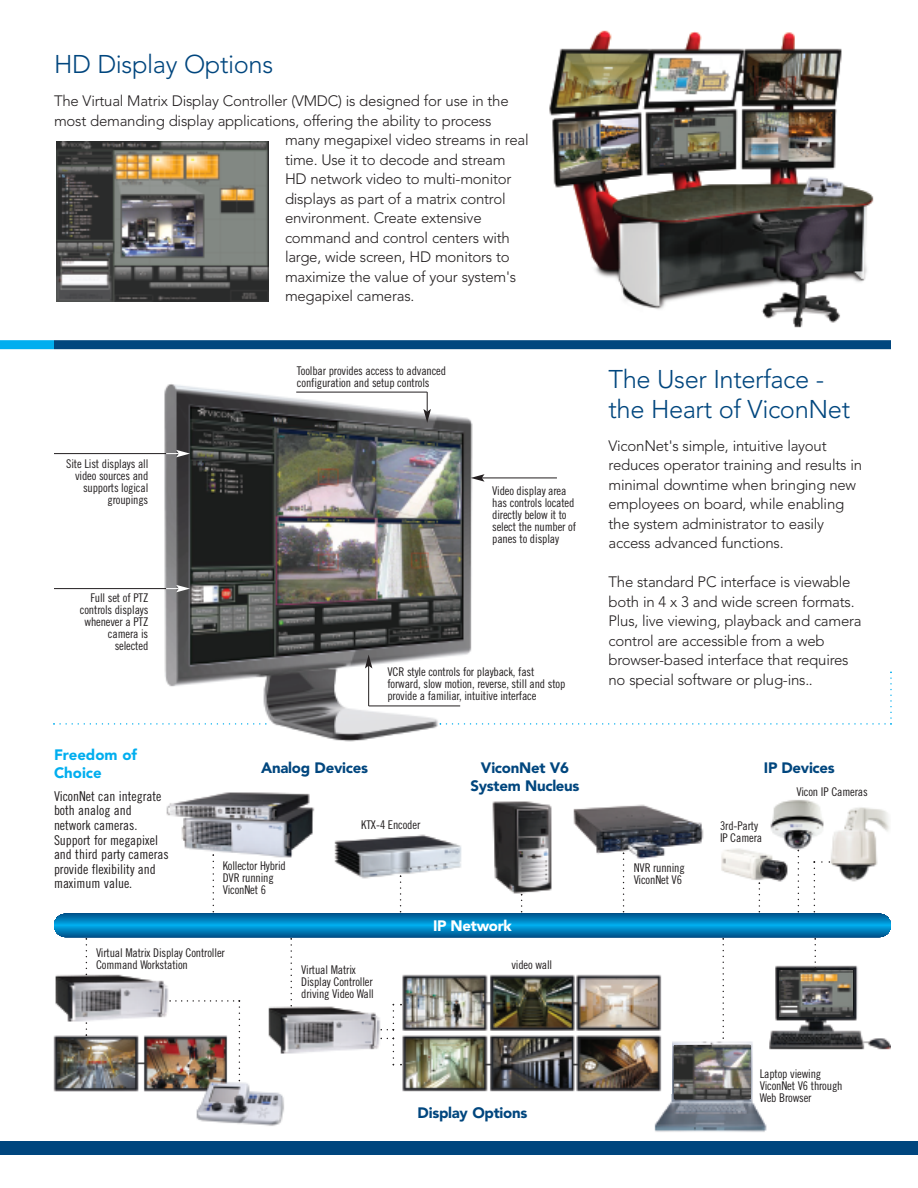
<style>
.page{position:relative;width:918px;height:1188px;background:#fff}
.page>*{position:absolute;margin:0;border:0;box-sizing:border-box;transform-origin:0 0}
.t1{font:300 25.5px/30px "Avenir";letter-spacing:-.015em;color:#00467e}
.t2{font:300 15px/19.5px "Avenir";letter-spacing:-.015em;color:#231f20}
.t3{font:900 15px/18px "Avenir";letter-spacing:-.02em;color:#00467e;text-align:center}
.t4{font:900 15px/18px "Avenir";color:#00aeef}
.t5{font:900 15px "Avenir";letter-spacing:-.02em;color:#fff}
.t6{font:13.5px/14.5px "Trade Gothic Cond Eighteen";color:#231f20}
.t7{font:12px/12px "Trade Gothic Cond Eighteen";letter-spacing:-.015em;color:#231f20}
</style>
<div class="page">
<img style="left:166px;top:792px;width:724px;height:58px">
<img style="left:53px;top:1037px;width:714px;height:95px">
<img style="left:390px;top:1081px;width:281px;height:13px">
<hr style="left:0;top:0;width:1px;height:391px;background:#00aeef">
<img style="left:549px;top:30px;width:325px;height:298px">
<div style="left:0;top:1141px;width:918px;height:13px;background:#00467e"></div>
<div style="left:0;top:340px;width:54px;height:9px;background:#00aeef"></div>
<div style="left:54px;top:340px;width:837px;height:9px;background:#00467e"></div>
<img style="left:137px;top:384px;width:354px;height:358px">
<hr style="left:54px;top:588px;width:112px;height:1px;background:#231f20">
<hr style="left:369px;top:706px;width:91px;height:1px;background:#231f20">
<hr style="left:482px;top:478px;width:75px;height:1px;background:#231f20">
<svg style="left:471px;top:474px;width:14px;height:8px"></svg>
<hr style="left:368px;top:666px;width:1px;height:40px;background:#231f20">
<svg style="left:365px;top:655px;width:7px;height:13px"></svg>
<svg style="left:166px;top:585px;width:24px;height:7px"></svg>
<hr style="left:54px;top:453px;width:112px;height:1px;background:#231f20">
<hr style="left:296px;top:392px;width:131px;height:1px;background:#231f20">
<svg style="left:423px;top:392px;width:8px;height:31px"></svg>
<svg style="left:166px;top:450px;width:24px;height:7px"></svg>
<svg style="left:53px;top:723px;width:214px;height:2px"></svg>
<svg style="left:440px;top:672px;width:452px;height:53px"></svg>
<img style="left:56px;top:142px;width:213px;height:159px">
<img style="left:674px;top:1081px;width:76px;height:18px">
<img style="left:54px;top:850px;width:837px;height:231px">
<h1 class="t1" style="left:54px;top:52px;width:221px">HD Display Options</h1>
<p class="t2" style="left:54px;top:93px;width:456px">The Virtual Matrix Display Controller (VMDC) is designed for use in the</p>
<p class="t2" style="left:54px;top:112px;width:439px">most demanding display applications, offering the ability to process</p>
<p class="t2" style="left:285px;top:132px;width:245px">many megapixel video streams in real</p>
<p class="t2" style="left:285px;top:151px;width:222px">time. Use it to decode and stream</p>
<p class="t2" style="left:285px;top:171px;width:228px">HD network video to multi-monitor</p>
<p class="t2" style="left:285px;top:190px;width:222px">displays as part of a matrix control</p>
<p class="t2" style="left:285px;top:210px;width:198px">environment. Create extensive</p>
<p class="t2" style="left:285px;top:229px;width:226px">command and control centers with</p>
<p class="t2" style="left:285px;top:249px;width:226px">large, wide screen, HD monitors to</p>
<p class="t2" style="left:285px;top:268px;width:233px">maximize the value of your system's</p>
<p class="t2" style="left:285px;top:288px;width:131px">megapixel cameras.</p>
<p class="t7" style="left:66px;top:458px;width:84px;text-align:right">Site List displays all video sources and supports logical groupings</p>
<p class="t7" style="left:80px;top:592px;width:70px;text-align:right">Full set of PTZ controls displays whenever a PTZ camera is selected</p>
<p class="t4" style="left:54px;top:747px;width:85px">Freedom of<br>Choice</p>
<p class="t6" style="left:54px;top:790px;width:116px">ViconNet can integrate both analog and network cameras.<br>Support for megapixel and third party cameras provide flexibility and maximum value.</p>
<p class="t7" style="left:297px;top:366px;width:151px">Toolbar provides access to advanced configuration and setup controls</p>
<p class="t7" style="left:492px;top:485px;width:85px">Video display area has controls located directly below it to select the number of panes to display</p>
<p class="t7" style="left:387px;top:667px;width:179px">VCR style controls for playback, fast forward, slow motion, reverse, still and stop provide a familiar, intuitive interface</p>
<p class="t3" style="left:261px;top:760px;width:108px">Analog Devices</p>
<p class="t3" style="left:470px;top:760px;width:111px">ViconNet V6<br>System Nucleus</p>
<p class="t7" style="left:223px;top:861px;width:65px">Kollector Hybrid<br>DVR running<br>ViconNet 6</p>
<p class="t7" style="left:361px;top:819px;width:61px">KTX-4 Encoder</p>
<p class="t5" style="left:433px;top:919px;width:80px">IP Network</p>
<p class="t7" style="left:96px;top:948px;width:130px">Virtual Matrix Display Controller<br>Command Workstation</p>
<p class="t7" style="left:511px;top:960px;width:42px">video wall</p>
<p class="t7" style="left:301px;top:965px;width:74px">Virtual Matrix<br>Display Controller driving Video Wall</p>
<p class="t3" style="left:418px;top:1105px;width:111px">Display Options</p>
<h1 class="t1" style="left:609px;top:366px;width:243px">The User Interface - the Heart of ViconNet</h1>
<p class="t2" style="left:609px;top:437px;width:255px">ViconNet's simple, intuitive layout reduces operator training and results in minimal downtime when bringing new employees on board, while enabling the system administrator to easily access advanced functions.</p>
<p class="t2" style="left:609px;top:574px;width:255px">The standard PC interface is viewable both in 4 x 3 and wide screen formats.<br>Plus, live viewing, playback and camera control are accessible from a web browser-based interface that requires no special software or plug-ins..</p>
<p class="t3" style="left:764px;top:760px;width:72px">IP Devices</p>
<p class="t7" style="left:634px;top:863px;width:53px">NVR running<br>ViconNet V6</p>
<p class="t7" style="left:720px;top:821px;width:44px">3rd-Party<br>IP Camera</p>
<p class="t7" style="left:796px;top:787px;width:73px">Vicon IP Cameras</p>
<p class="t7" style="left:760px;top:1069px;width:84px">Laptop viewing<br>ViconNet V6 through<br>Web Browser</p>
</div>
